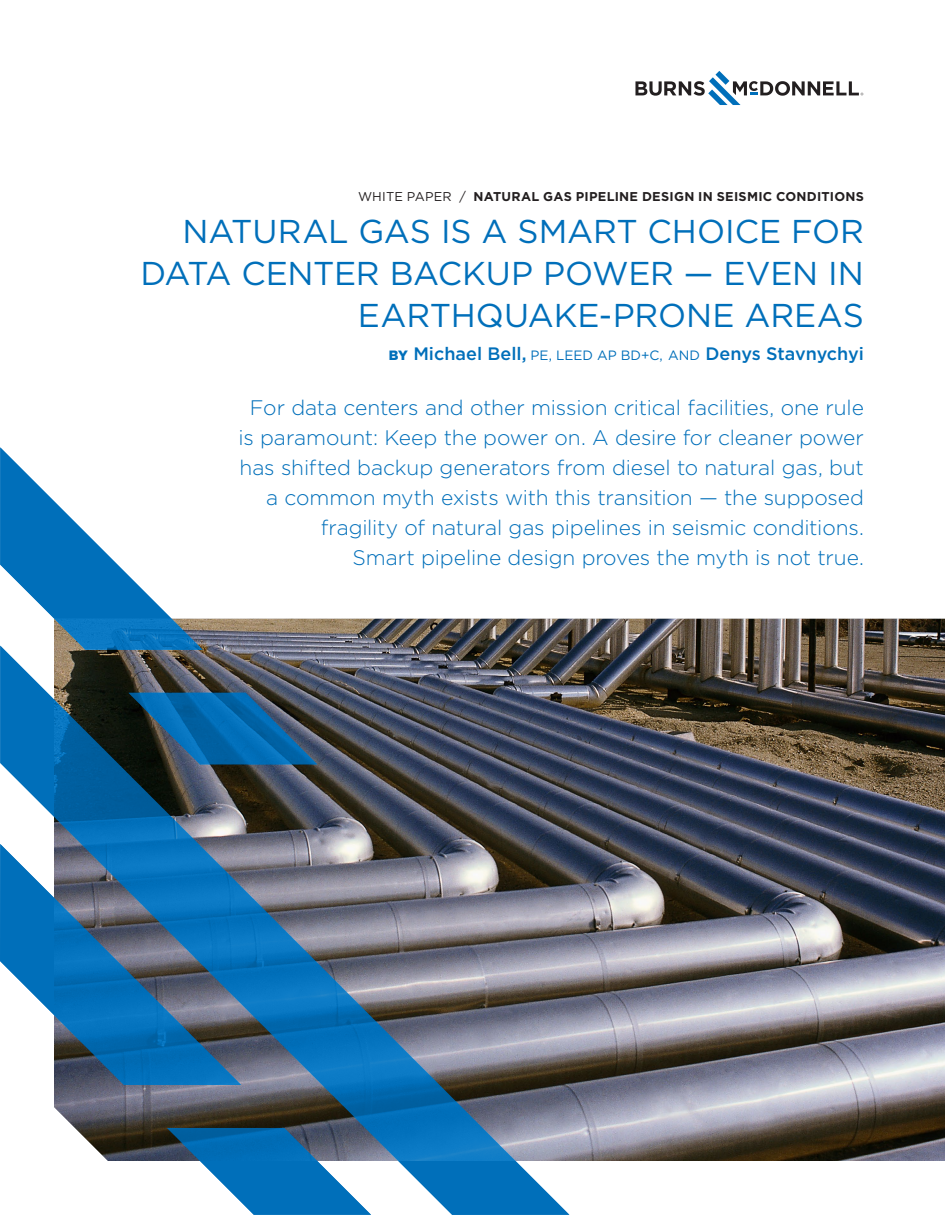
<style>
.page{position:relative;width:945px;height:1215px;background:#fff}
.page>*{position:absolute;margin:0;border:0;box-sizing:border-box;transform-origin:0 0}
.t1{font:33px/42px "Gotham";letter-spacing:-.005em;color:#006fba;text-align:right}
.t2{font:300 21px/30px "Gotham";letter-spacing:-.005em;color:#006fba;text-align:right}
.t3{font:500 18px "Gotham";color:#006fba}
.t4{font:700 12.75px "Gotham";letter-spacing:.02em;color:#231f20}
.s1{font-weight:400}
.s2{font-weight:900;font-size:13.5px}
.s3{font-weight:400;font-size:13.5px}
</style>
<div class="page">
<img style="left:203px;top:619px;width:742px;height:542px">
<svg style="left:0;top:447px;width:203px;height:199px"></svg>
<svg style="left:0;top:646px;width:569px;height:569px;background:#597288"></svg>
<svg style="left:0;top:844px;width:241px;height:241px;background:#3d7caa"></svg>
<svg style="left:167px;top:1128px;width:204px;height:87px"></svg>
<svg style="left:635px;top:71px;width:228px;height:34px"></svg>
<p class="t4" style="left:358px;top:188px;width:507px"><span class="s1">WHITE PAPER /</span> NATURAL GAS PIPELINE DESIGN IN SEISMIC CONDITIONS</p>
<h1 class="t1" style="left:140px;top:209px;width:725px">NATURAL GAS IS A SMART CHOICE FOR<br>DATA CENTER BACKUP POWER — EVEN IN<br>EARTHQUAKE-PRONE AREAS</h1>
<p class="t3" style="left:389px;top:341px;width:477px"><span class="s2">BY</span> Michael Bell, <span class="s3">PE, LEED AP BD+C, AND</span> Denys Stavnychyi</p>
<p class="t2" style="left:238px;top:392px;width:627px">For data centers and other mission critical facilities, one rule is paramount: Keep the power on. A desire for cleaner power has shifted backup generators from diesel to natural gas, but a common myth exists with this transition — the supposed fragility of natural gas pipelines in seismic conditions.<br>Smart pipeline design proves the myth is not true.</p>
</div>
